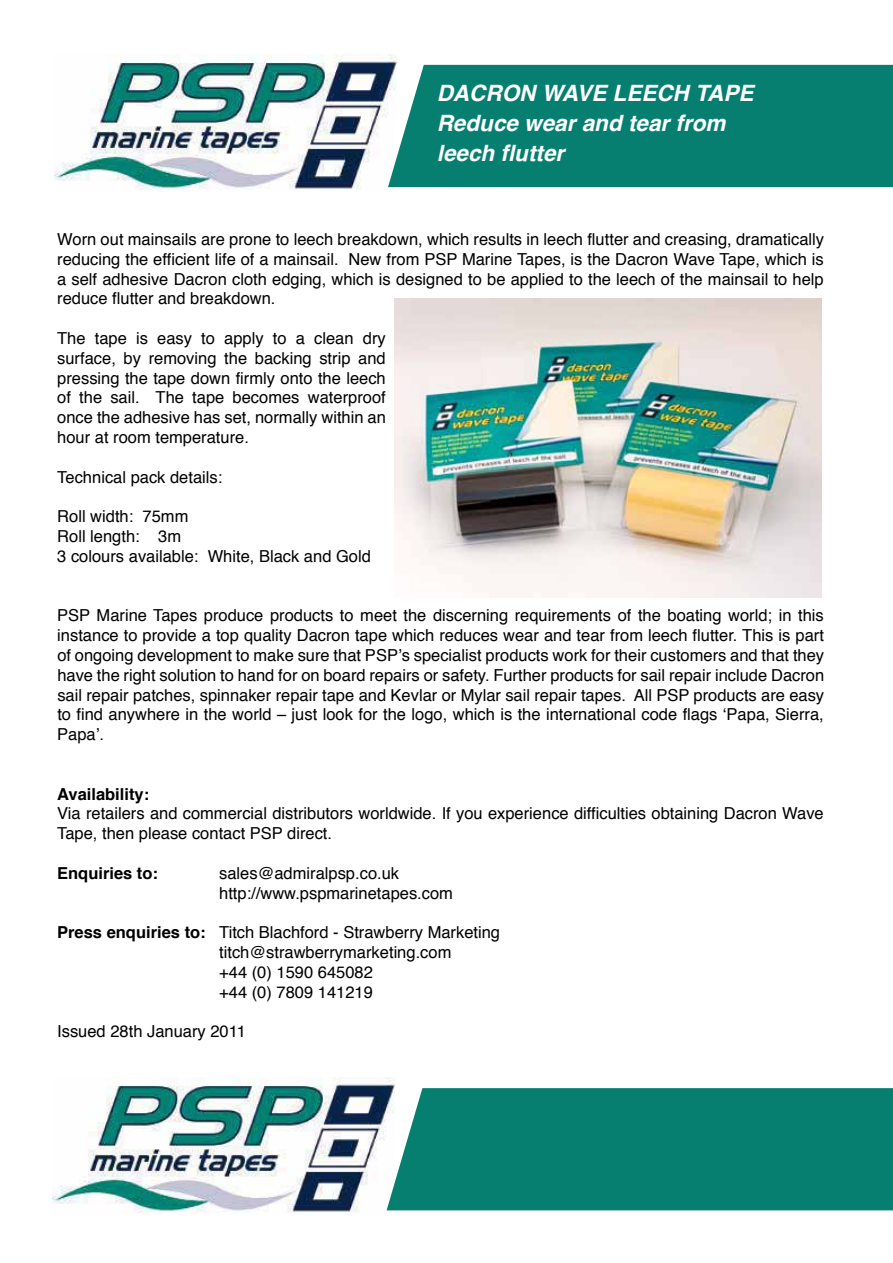
<style>
.page{position:relative;width:893px;height:1263px;background:#fff}
.page>*{position:absolute;margin:0;border:0;box-sizing:border-box;transform-origin:0 0}
.t1{font:italic 700 22.5px/30px "Helvetica";color:#fff}
.t2{font:16.5px/19.8px "Helvetica";color:#000}
.t3{font:700 16.5px "Helvetica";color:#000}
.s1{font-weight:700}
</style>
<div class="page">
<img style="left:54px;top:54px;width:342px;height:136px">
<div style="left:388px;top:65px;width:505px;height:122px;background:#067f70"></div>
<img style="left:53px;top:1077px;width:342px;height:136px">
<div style="left:387px;top:1088px;width:506px;height:122px;background:#067f70"></div>
<img style="left:395px;top:298px;width:426px;height:300px">
<h1 class="t1" style="left:437px;top:78px;width:318px">DACRON WAVE LEECH TAPE<br>Reduce wear and tear from leech flutter</h1>
<p class="t2" style="left:57px;top:230px;width:768px;text-align:justify">Worn out mainsails are prone to leech breakdown, which results in leech flutter and creasing, dramatically reducing the efficient life of a mainsail. New from PSP Marine Tapes, is the Dacron Wave Tape, which is a self adhesive Dacron cloth edging, which is designed to be applied to the leech of the mainsail to help reduce flutter and breakdown.</p>
<p class="t2" style="left:57px;top:329px;width:330px;text-align:justify">The tape is easy to apply to a clean dry surface, by removing the backing strip and pressing the tape down firmly onto the leech of the sail. The tape becomes waterproof once the adhesive has set, normally within an hour at room temperature.</p>
<p class="t2" style="left:57px;top:467px;width:167px">Technical pack details:</p>
<p class="t2" style="left:57px;top:507px;width:315px">Roll width: 75mm<br>Roll length: 3m<br>3 colours available: White, Black and Gold</p>
<p class="t2" style="left:57px;top:606px;width:769px;text-align:justify">PSP Marine Tapes produce products to meet the discerning requirements of the boating world; in this instance to provide a top quality Dacron tape which reduces wear and tear from leech flutter. This is part of ongoing development to make sure that PSP’s specialist products work for their customers and that they have the right solution to hand for on board repairs or safety. Further products for sail repair include Dacron sail repair patches, spinnaker repair tape and Kevlar or Mylar sail repair tapes. All PSP products are easy to find anywhere in the world – just look for the logo, which is the international code flags ‘Papa, Sierra, Papa’.</p>
<p class="t3" style="left:57px;top:780px;width:94px">Availability:</p>
<p class="t2" style="left:57px;top:804px;width:768px">Via retailers and commercial distributors worldwide. If you experience difficulties obtaining Dacron Wave<br>Tape, then please contact PSP direct.</p>
<p class="t3" style="left:57px;top:860px;width:102px">Enquiries to:</p>
<p class="t2" style="left:219px;top:863px;width:235px">sales@admiralpsp.co.uk http://www.pspmarinetapes.com</p>
<p class="t2" style="left:219px;top:923px;width:282px;text-indent:-162px"><span class="s1">Press enquiries to:</span> Titch Blachford - Strawberry Marketing titch@strawberrymarketing.com<br>+44 (0) 1590 645082<br>+44 (0) 7809 141219</p>
<p class="t2" style="left:57px;top:1022px;width:190px">Issued 28th January 2011</p>
</div>
